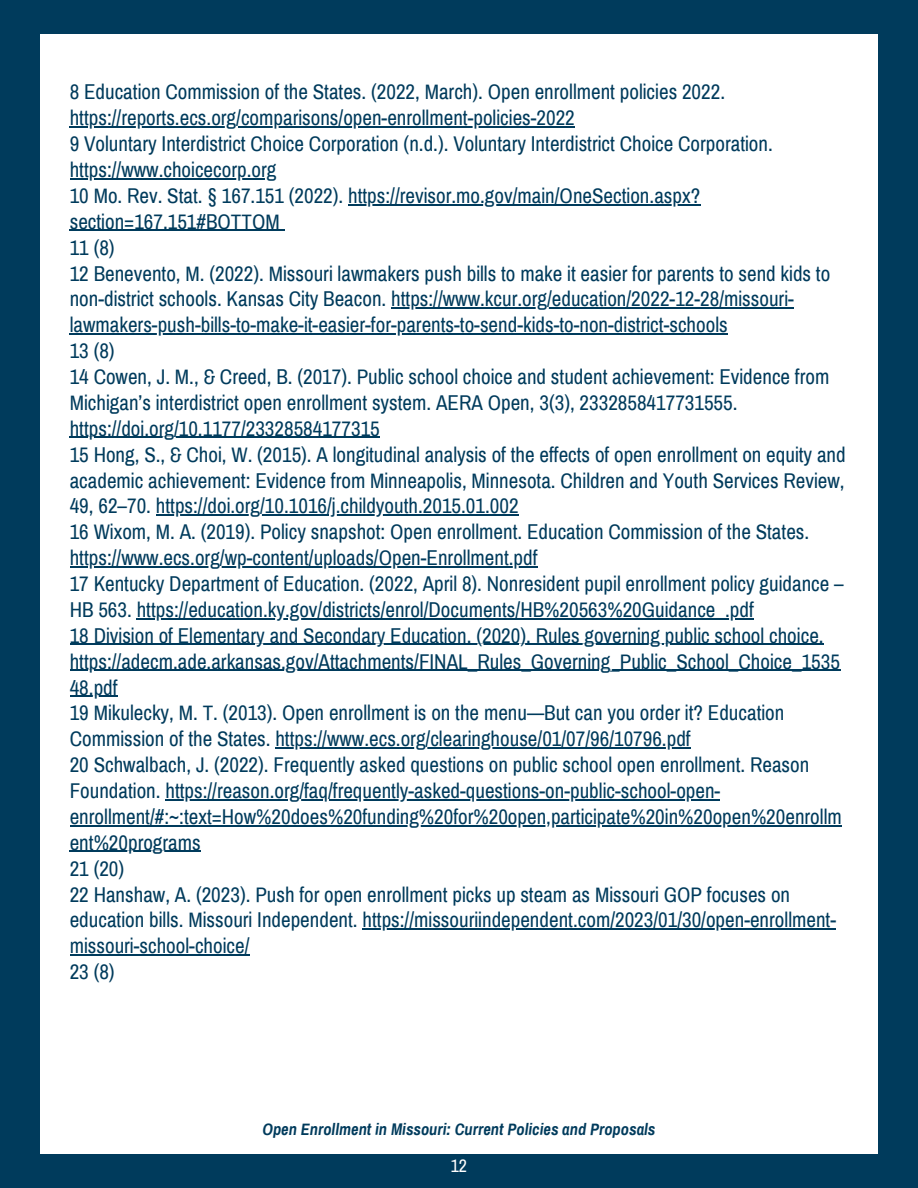
<style>
.page{position:relative;width:918px;height:1188px;background:#003b5c}
.page>*{position:absolute;margin:0;border:0;box-sizing:border-box;transform-origin:0 0}
.t1{font:21px/25.8px "Archivo Narrow";color:#003b5c}
.t2{font:18px "Archivo Narrow";color:#fff}
.t3{font:italic 700 16.5px "Archivo Narrow";color:#003b5c}
</style>
<div class="page">
<div style="left:40px;top:34px;width:838px;height:1120px;background:#fff"></div>
<hr style="left:70px;top:126px;width:505px;height:2px;background:#003b5c">
<hr style="left:70px;top:178px;width:206px;height:1px;background:#003b5c">
<hr style="left:348px;top:204px;width:352px;height:1px;background:#003b5c">
<hr style="left:70px;top:230px;width:210px;height:1px;background:#003b5c">
<hr style="left:391px;top:308px;width:403px;height:1px;background:#003b5c">
<hr style="left:70px;top:333px;width:658px;height:2px;background:#003b5c">
<hr style="left:70px;top:437px;width:310px;height:1px;background:#003b5c">
<hr style="left:156px;top:515px;width:363px;height:1px;background:#003b5c">
<hr style="left:70px;top:566px;width:468px;height:1px;background:#003b5c">
<hr style="left:137px;top:618px;width:617px;height:1px;background:#003b5c">
<hr style="left:70px;top:644px;width:754px;height:1px;background:#003b5c">
<hr style="left:70px;top:670px;width:770px;height:1px;background:#003b5c">
<hr style="left:70px;top:696px;width:48px;height:1px;background:#003b5c">
<hr style="left:275px;top:747px;width:416px;height:2px;background:#003b5c">
<hr style="left:165px;top:799px;width:555px;height:1px;background:#003b5c">
<hr style="left:70px;top:825px;width:771px;height:1px;background:#003b5c">
<hr style="left:70px;top:851px;width:131px;height:1px;background:#003b5c">
<hr style="left:363px;top:929px;width:473px;height:1px;background:#003b5c">
<hr style="left:70px;top:954px;width:180px;height:2px;background:#003b5c">
<p class="t1" style="left:70px;top:79px;width:778px">8 Education Commission of the States. (2022, March). Open enrollment policies 2022. https://reports.ecs.org/comparisons/open-enrollment-policies-2022<br>9 Voluntary Interdistrict Choice Corporation (n.d.). Voluntary Interdistrict Choice Corporation. https://www.choicecorp.org<br>10 Mo. Rev. Stat. § 167.151 (2022). https://revisor.mo.gov/main/OneSection.aspx? section=167.151#BOTTOM<br>11 (8)<br>12 Benevento, M. (2022). Missouri lawmakers push bills to make it easier for parents to send kids to non-district schools. Kansas City Beacon. https://www.kcur.org/education/2022-12-28/missouri&shy;lawmakers-push-bills-to-make-it-easier-for-parents-to-send-kids-to-non-district-schools<br>13 (8)<br>14 Cowen, J. M., &amp; Creed, B. (2017). Public school choice and student achievement: Evidence from Michigan’s interdistrict open enrollment system. AERA Open, 3(3), 2332858417731555. https://doi.org/10.1177/23328584177315<br>15 Hong, S., &amp; Choi, W. (2015). A longitudinal analysis of the effects of open enrollment on equity and academic achievement: Evidence from Minneapolis, Minnesota. Children and Youth Services Review, 49, 62–70. https://doi.org/10.1016/j.childyouth.2015.01.002<br>16 Wixom, M. A. (2019). Policy snapshot: Open enrollment. Education Commission of the States. https://www.ecs.org/wp-content/uploads/Open-Enrollment.pdf<br>17 Kentucky Department of Education. (2022, April 8). Nonresident pupil enrollment policy guidance – HB 563. https://education.ky.gov/districts/enrol/Documents/HB%20563%20Guidance_.pdf<br>18 Division of Elementary and Secondary Education. (2020). Rules governing public school choice. https://adecm.ade.arkansas.gov/Attachments/FINAL_Rules_Governing_Public_School_Choice_1535<br>48.pdf<br>19 Mikulecky, M. T. (2013). Open enrollment is on the menu—But can you order it? Education Commission of the States. https://www.ecs.org/clearinghouse/01/07/96/10796.pdf<br>20 Schwalbach, J. (2022). Frequently asked questions on public school open enrollment. Reason Foundation. https://reason.org/faq/frequently-asked-questions-on-public-school-open&shy;enrollment/#:~:text=How%20does%20funding%20for%20open,participate%20in%20open%20enrollm ent%20programs<br>21 (20)<br>22 Hanshaw, A. (2023). Push for open enrollment picks up steam as Missouri GOP focuses on education bills. Missouri Independent. https://missouriindependent.com/2023/01/30/open-enrollment&shy;missouri-school-choice/<br>23 (8)</p>
<p class="t3" style="left:263px;top:1119px;width:394px">Open Enrollment in Missouri: Current Policies and Proposals</p>
<p class="t2" style="left:451px;top:1155px;width:18px">12</p>
</div>
